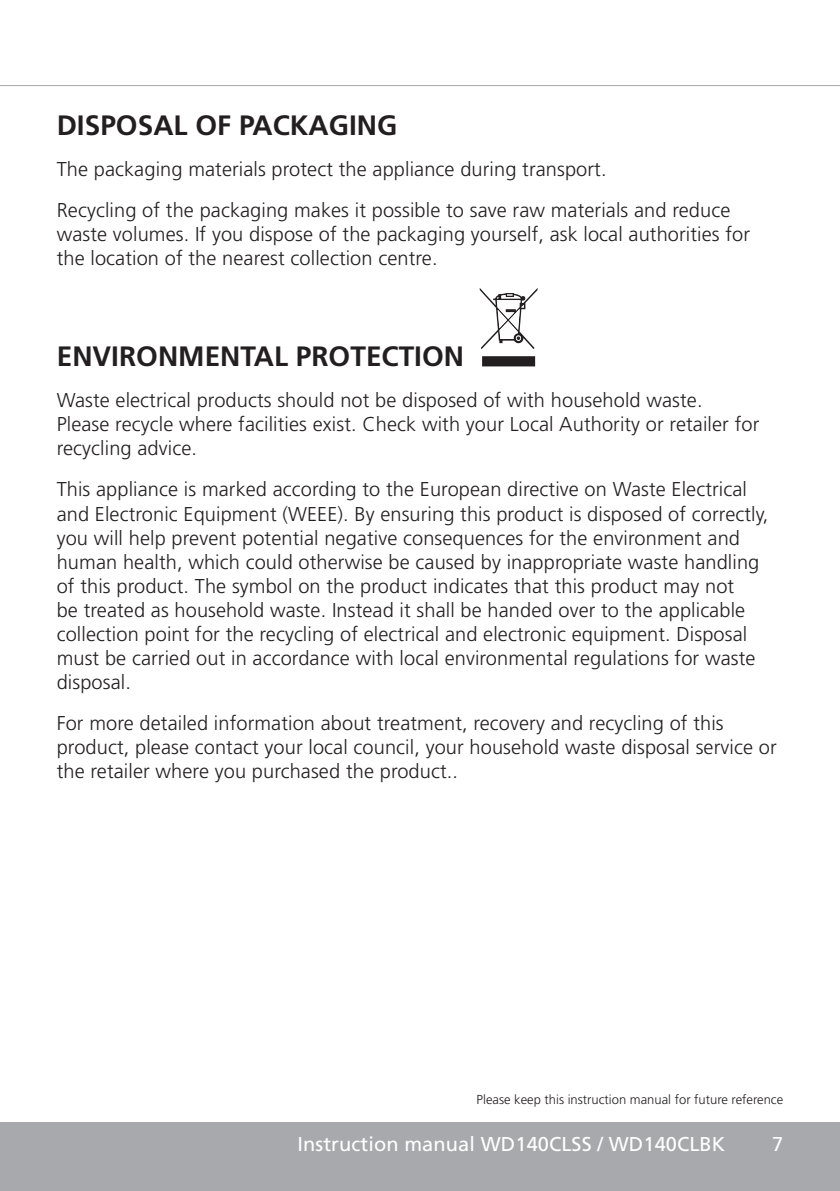
<style>
.page{position:relative;width:840px;height:1191px;background:#fff}
.page>*{position:absolute;margin:0;border:0;box-sizing:border-box;transform-origin:0 0}
.t1{font:700 28px "Frutiger";color:#231f20}
.t2{font:300 20px/24px "Frutiger";letter-spacing:.005em;color:#231f20}
.t3{font:20px "Frutiger";letter-spacing:.005em;color:#fff}
.t4{font:300 13px "Frutiger";color:#231f20}
</style>
<div class="page">
<div style="left:0;top:1123px;width:839px;height:68px;background:#a8a9ad"></div>
<hr style="left:0;top:85px;width:839px;height:1px;background:#a8a9ad">
<svg style="left:479px;top:288px;width:58px;height:61px"></svg>
<div style="left:482px;top:357px;width:52px;height:8px;background:#231f20"></div>
<div style="left:482px;top:356px;width:53px;height:10px;border:2px solid #231f20"></div>
<h1 class="t1" style="left:57px;top:109px;width:342px">DISPOSAL OF PACKAGING</h1>
<p class="t2" style="left:57px;top:149px;width:674px;line-height:41px">The packaging materials protect the appliance during transport.<br>Recycling of the packaging makes it possible to save raw materials and reduce</p>
<p class="t2" style="left:57px;top:223px;width:694px">waste volumes. If you dispose of the packaging yourself, ask local authorities for the location of the nearest collection centre.</p>
<h1 class="t1" style="left:57px;top:340px;width:408px">ENVIRONMENTAL PROTECTION</h1>
<p class="t2" style="left:57px;top:389px;width:703px">Waste electrical products should not be disposed of with household waste.<br>Please recycle where facilities exist. Check with your Local Authority or retailer for recycling advice.</p>
<p class="t2" style="left:57px;top:478px;width:712px">This appliance is marked according to the European directive on Waste Electrical and Electronic Equipment (WEEE). By ensuring this product is disposed of correctly, you will help prevent potential negative consequences for the environment and human health, which could otherwise be caused by inappropriate waste handling of this product. The symbol on the product indicates that this product may not<br>be treated as household waste. Instead it shall be handed over to the applicable collection point for the recycling of electrical and electronic equipment. Disposal must be carried out in accordance with local environmental regulations for waste disposal.</p>
<p class="t2" style="left:57px;top:711px;width:721px">For more detailed information about treatment, recovery and recycling of this product, please contact your local council, your household waste disposal service or the retailer where you purchased the product..</p>
<p class="t4" style="left:476px;top:1092px;width:308px">Please keep this instruction manual for future reference</p>
<p class="t3" style="left:771px;top:1132px;width:13px">7</p>
<p class="t3" style="left:297px;top:1132px;width:429px">Instruction manual WD140CLSS / WD140CLBK</p>
</div>
